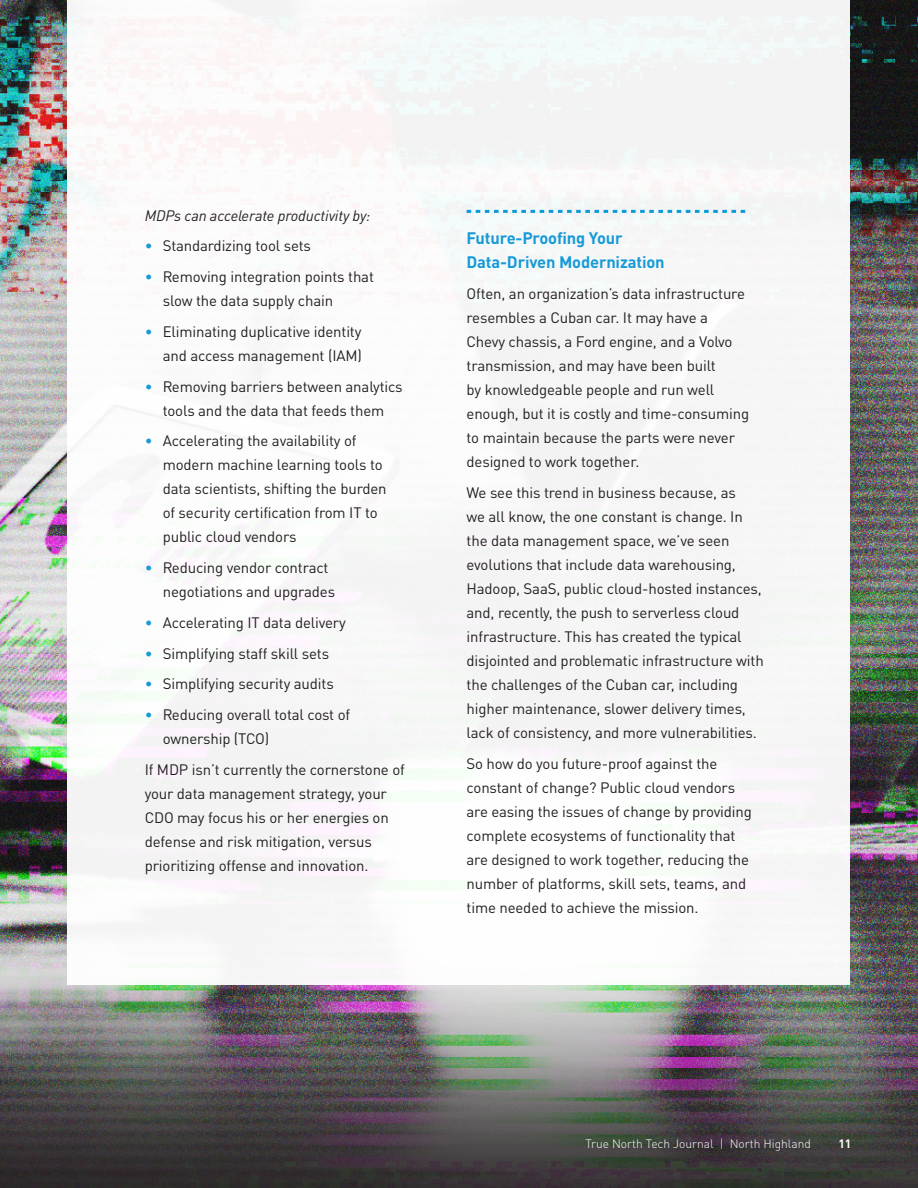
<style>
.page{position:relative;width:918px;height:1188px;background:#fff}
.page>*{position:absolute;margin:0;border:0;box-sizing:border-box;transform-origin:0 0}
.t1{font:700 16.5px/24px "DIN Pro";letter-spacing:-.01em;color:#179ad7}
.t2{font:15px/24px "DIN Pro";letter-spacing:-.01em;color:#231f20}
.t3{font:italic 15px "DIN Pro";letter-spacing:-.01em;color:#231f20}
.t4{font:300 12px "DIN Pro";color:#fff}
.t5{font:700 12px "DIN Pro";color:#fff}
.s1{color:#179ad7}
</style>
<div class="page">
<img style="left:0;top:0;width:918px;height:891px">
<img style="left:0;top:891px;width:918px;height:114px">
<img style="left:0;top:1005px;width:918px;height:183px">
<div style="left:68px;top:0;width:782px;height:986px;background:#f7f7f7"></div>
<svg style="left:467px;top:210px;width:278px;height:3px"></svg>
<p class="t3" style="left:145px;top:203px;width:227px">MDPs can accelerate productivity by:</p>
<p class="t2" style="left:145px;top:232px;width:168px"><span class="s1">•</span> Standardizing tool sets</p>
<p class="t2" style="left:163px;top:263px;width:213px;text-indent:-18px"><span class="s1">•</span> Removing integration points that slow the data supply chain</p>
<p class="t2" style="left:145px;top:318px;width:219px;text-align:right"><span class="s1">•</span> Eliminating duplicative identity and access management (IAM)</p>
<p class="t2" style="left:145px;top:373px;width:259px;text-align:center"><span class="s1">•</span> Removing barriers between analytics tools and the data that feeds them</p>
<p class="t2" style="left:163px;top:427px;width:225px;text-indent:-18px"><span class="s1">•</span> Accelerating the availability of modern machine learning tools to data scientists, shifting the burden of security certification from IT to public cloud vendors</p>
<p class="t2" style="left:163px;top:554px;width:174px;text-indent:-18px"><span class="s1">•</span> Reducing vendor contract negotiations and upgrades</p>
<p class="t2" style="left:145px;top:609px;width:203px"><span class="s1">•</span> Accelerating IT data delivery</p>
<p class="t2" style="left:145px;top:640px;width:186px"><span class="s1">•</span> Simplifying staff skill sets</p>
<p class="t2" style="left:145px;top:670px;width:191px"><span class="s1">•</span> Simplifying security audits</p>
<p class="t2" style="left:163px;top:701px;width:189px;text-indent:-18px"><span class="s1">•</span> Reducing overall total cost of ownership (TCO)</p>
<p class="t2" style="left:145px;top:756px;width:262px">If MDP isn’t currently the cornerstone of your data management strategy, your CDO may focus his or her energies on defense and risk mitigation, versus prioritizing offense and innovation.</p>
<p class="t1" style="left:467px;top:225px;width:200px">Future-Proofing Your<br>Data-Driven Modernization</p>
<p class="t2" style="left:467px;top:280px;width:284px">Often, an organization’s data infrastructure resembles a Cuban car. It may have a Chevy chassis, a Ford engine, and a Volvo transmission, and may have been built<br>by knowledgeable people and run well enough, but it is costly and time-consuming to maintain because the parts were never designed to work together.</p>
<p class="t2" style="left:467px;top:479px;width:299px">We see this trend in business because, as<br>we all know, the one constant is change. In the data management space, we’ve seen evolutions that include data warehousing, Hadoop, SaaS, public cloud-hosted instances, and, recently, the push to serverless cloud infrastructure. This has created the typical disjointed and problematic infrastructure with the challenges of the Cuban car, including higher maintenance, slower delivery times, lack of consistency, and more vulnerabilities.</p>
<p class="t2" style="left:467px;top:750px;width:287px">So how do you future-proof against the constant of change? Public cloud vendors are easing the issues of change by providing complete ecosystems of functionality that are designed to work together, reducing the number of platforms, skill sets, teams, and time needed to achieve the mission.</p>
<p class="t4" style="left:585px;top:1134px;width:227px">True North Tech Journal | North Highland</p>
<p class="t5" style="left:838px;top:1133px;width:15px">11</p>
</div>
